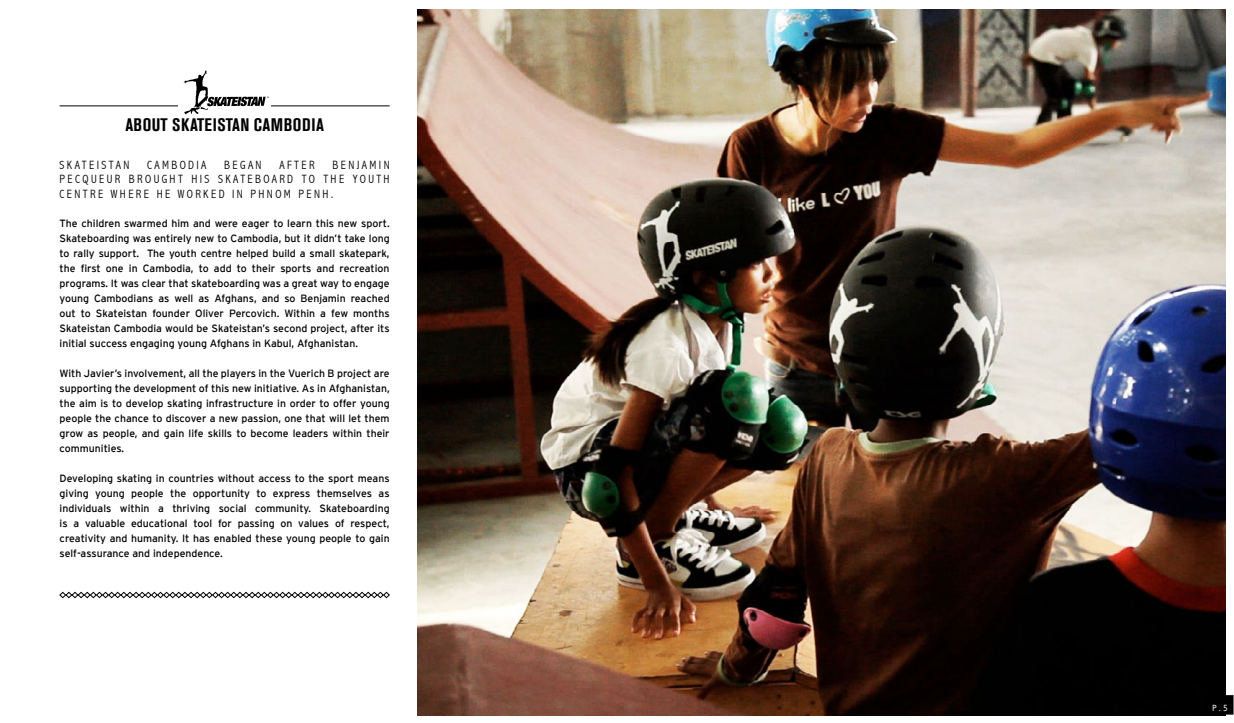
<style>
.page{position:relative;width:1234px;height:723px;background:#fff}
.page>*{position:absolute;margin:0;border:0;box-sizing:border-box;transform-origin:0 0}
.t1{font:700 condensed 18px "Akzidenz Grotesk BE";letter-spacing:.025em;color:#000}
.t2{font:300 condensed 12px/14.4px "Abadi";letter-spacing:.2em;color:#000;text-align:justify}
.t3{font:10.5px/15px "Interstate";color:#000;text-align:justify}
.t4{font:9px "Andale Mono";color:#fff}
</style>
<div class="page">
<hr style="left:251px;top:105px;width:138px;height:1px;background:#000">
<hr style="left:60px;top:105px;width:138px;height:1px;background:#000">
<img style="left:417px;top:10px;width:808px;height:705px">
<svg style="left:59px;top:592px;width:331px;height:6px"></svg>
<div style="left:1211px;top:695px;width:22px;height:19px;background:#000"></div>
<div style="left:178px;top:67px;width:92px;height:50px;background:#fff"></div>
<svg style="left:183px;top:70px;width:86px;height:44px"></svg>
<h1 class="t1" style="left:125px;top:114px;width:200px">ABOUT SKATEISTAN CAMBODIA</h1>
<p class="t2" style="left:60px;top:157px;width:71px">SKATEI STAN</p>
<p class="t2" style="left:147px;top:157px;width:61px">CAMBODI A</p>
<p class="t2" style="left:224px;top:157px;width:39px">BEGAN</p>
<p class="t2" style="left:279px;top:157px;width:37px">AFTER</p>
<p class="t2" style="left:60px;top:157px;width:331px;text-indent:273px">BENJAMI N PECQUEUR BROUGHT HI S SKATEBOARD TO THE YOUTH CENTRE WHERE HE WORKED I N PHNOM PENH.</p>
<p class="t3" style="left:60px;top:216px;width:331px">The children swarmed him and were eager to learn this new sport.<br>Skateboarding was entirely new to Cambodia, but it didn’t take long to rally support. The youth centre helped build a small skatepark, the first one in Cambodia, to add to their sports and recreation programs. It was clear that skateboarding was a great way to engage young Cambodians as well as Afghans, and so Benjamin reached out to Skateistan founder Oliver Percovich. Within a few months Skateistan Cambodia would be Skateistan’s second project, after its initial success engaging young Afghans in Kabul, Afghanistan.</p>
<p class="t3" style="left:60px;top:366px;width:331px">With Javier’s involvement, all the players in the Vuerich B project are supporting the development of this new initiative. As in Afghanistan, the aim is to develop skating infrastructure in order to offer young people the chance to discover a new passion, one that will let them grow as people, and gain life skills to become leaders within their communities.</p>
<p class="t3" style="left:60px;top:471px;width:331px">Developing skating in countries without access to the sport means giving young people the opportunity to express themselves as individuals within a thriving social community. Skateboarding is a valuable educational tool for passing on values of respect, creativity and humanity. It has enabled these young people to gain self-assurance and independence.</p>
<p class="t4" style="left:1211px;top:703px;width:18px">P.5</p>
</div>
